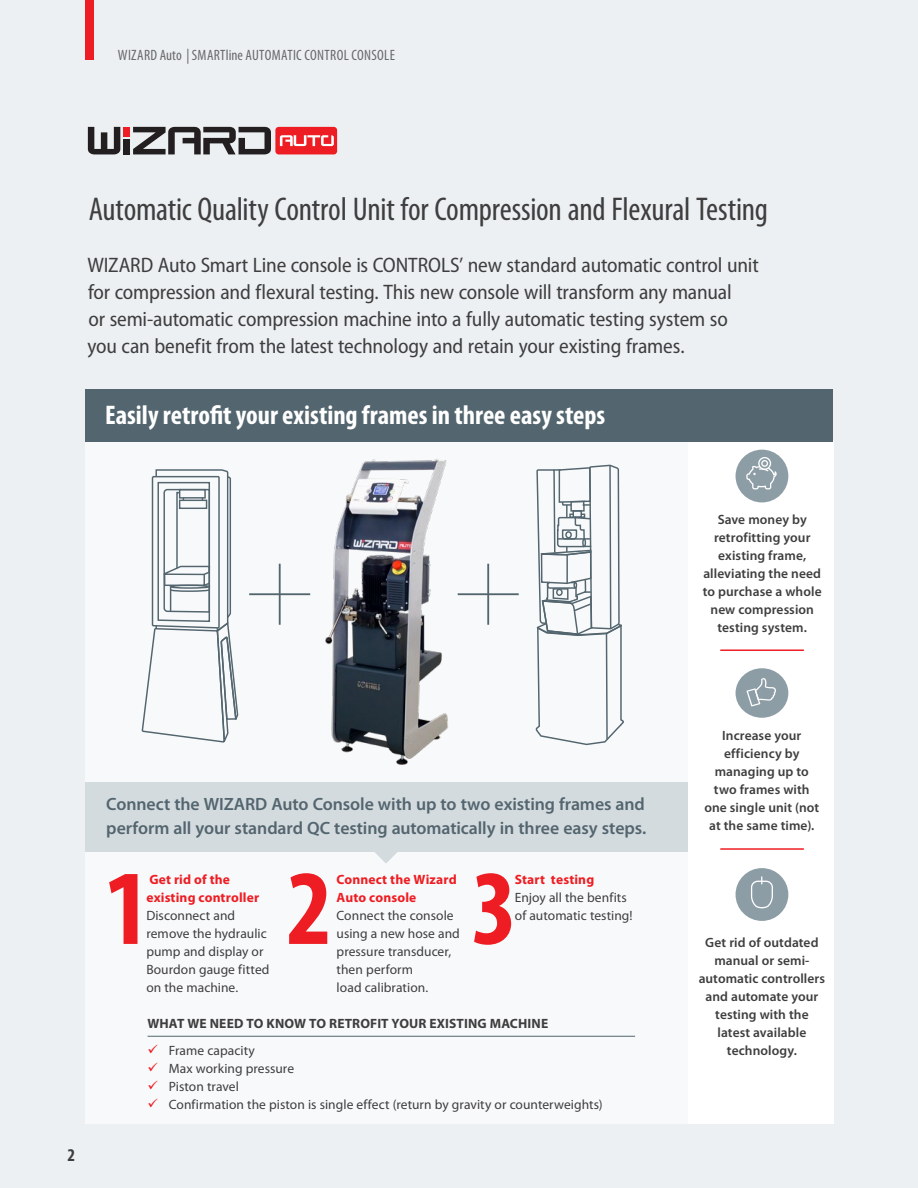
<style>
.page{position:relative;width:918px;height:1188px;background:#edf0f2}
.page>*{position:absolute;margin:0;border:0;box-sizing:border-box;transform-origin:0 0}
.Heading_2{font:condensed 33px "Myriad Pro";letter-spacing:-.005em;color:#3e3e3f}
.running_head{font:700 condensed 27px "Myriad Pro";color:#fff}
.Heading_4{font:semi-condensed 21px/27px "Myriad Pro";letter-spacing:-.01em;color:#3e3e3f}
.t1{font:700 condensed 18px "Myriad Pro";color:#3e3e3f}
.body-sub-head{font:600 17.85px/24.3px "Myriad Pro";letter-spacing:-.005em;color:#53656e}
.t2{font:condensed 15px "Myriad Pro";letter-spacing:.02em;color:#69696c}
.body_copy{font:13.5px/18px "Myriad Pro";letter-spacing:.005em;color:#3e3e3f}
.body_copy-2{font:600 13.5px/18px "Myriad Pro";letter-spacing:.005em;color:#3e3e3f;text-align:center}
.features{font:700 13.5px "Myriad Pro";letter-spacing:.01em;color:#3e3e3f}
.s1{font-weight:700;color:#ee1d23}
</style>
<div class="page">
<div style="left:85px;top:406px;width:621px;height:718px;background:#f8f9fa"></div>
<img style="left:278px;top:458px;width:205px;height:306px">
<svg style="left:141px;top:469px;width:98px;height:274px"></svg>
<svg style="left:535px;top:464px;width:89px;height:282px"></svg>
<hr style="left:279px;top:564px;width:2px;height:61px;background:#53656e">
<hr style="left:249px;top:593px;width:61px;height:2px;background:#53656e">
<hr style="left:487px;top:564px;width:2px;height:61px;background:#53656e">
<hr style="left:458px;top:593px;width:61px;height:2px;background:#53656e">
<div style="left:85px;top:782px;width:605px;height:69px;background:#d4dbdf"></div>
<div style="left:688px;top:440px;width:145px;height:684px;background:#fff"></div>
<div style="left:124px;top:139px;width:6px;height:15px;background:#231f20"></div>
<svg style="left:88px;top:127px;width:32px;height:27px"></svg>
<svg style="left:133px;top:127px;width:138px;height:27px"></svg>
<div style="left:124px;top:127px;width:6px;height:9px;background:#ee1d23"></div>
<div style="left:275px;top:127px;width:62px;height:27px;background:#ee1d23;border-radius:3px"></div>
<svg style="left:280px;top:135px;width:54px;height:11px"></svg>
<hr style="left:720px;top:649px;width:84px;height:2px;background:#ee1d23">
<hr style="left:720px;top:848px;width:84px;height:2px;background:#ee1d23">
<div style="left:736px;top:450px;width:52px;height:52px;background:#8d9da6;border-radius:50%"></div>
<svg style="left:746px;top:457px;width:31px;height:32px"></svg>
<div style="left:736px;top:668px;width:52px;height:50px;background:#8d9da6;border-radius:50%"></div>
<svg style="left:746px;top:678px;width:30px;height:28px"></svg>
<div style="left:736px;top:868px;width:52px;height:53px;background:#8d9da6;border-radius:50%"></div>
<svg style="left:751px;top:876px;width:22px;height:32px"></svg>
<svg style="left:360px;top:851px;width:52px;height:12px"></svg>
<div style="left:85px;top:389px;width:748px;height:53px;background:#53656e"></div>
<svg style="left:109px;top:874px;width:29px;height:70px"></svg>
<svg style="left:289px;top:873px;width:38px;height:71px"></svg>
<svg style="left:474px;top:873px;width:37px;height:72px"></svg>
<hr style="left:148px;top:1036px;width:487px;height:1px;background:#53656e">
<div style="left:85px;top:0;width:9px;height:60px;background:#ee1d23"></div>
<p class="t2" style="left:118px;top:47px;width:279px">WIZARD Auto | SMARTline AUTOMATIC CONTROL CONSOLE</p>
<p class="Heading_2" style="left:89px;top:191px;width:681px">Automatic Quality Control Unit for Compression and Flexural Testing</p>
<p class="Heading_4" style="left:87px;top:251px;width:673px">WIZARD Auto Smart Line console is CONTROLS’ new standard automatic control unit for compression and flexural testing. This new console will transform any manual<br>or semi-automatic compression machine into a fully automatic testing system so you can benefit from the latest technology and retain your existing frames.</p>
<p class="running_head" style="left:105px;top:400px;width:502px">Easily retrofit your existing frames in three easy steps</p>
<p class="body_copy-2" style="left:703px;top:510px;width:120px">Save money by retrofitting your existing frame, alleviating the need to purchase a whole new compression testing system.</p>
<h3 class="t1" style="left:68px;top:1145px;width:9px">2</h3>
<p class="body-sub-head" style="left:106px;top:792px;width:542px">Connect the WIZARD Auto Console with up to two existing frames and perform all your standard QC testing automatically in three easy steps.</p>
<p class="body_copy" style="left:146px;top:870px;width:125px"><span class="s1">Get rid of the existing controller<br></span>Disconnect and remove the hydraulic pump and display or<br>Bourdon gauge fitted on the machine.</p>
<p class="body_copy" style="left:337px;top:870px;width:125px"><span class="s1">Connect the Wizard<br>Auto console<br></span>Connect the console using a new hose and pressure transducer, then perform<br>load calibration.</p>
<p class="body_copy" style="left:515px;top:870px;width:119px"><span class="s1">Start testing<br></span>Enjoy all the benfits of automatic testing!</p>
<p class="features" style="left:148px;top:1015px;width:402px">WHAT WE NEED TO KNOW TO RETROFIT YOUR EXISTING MACHINE</p>
<p class="body_copy" style="left:169px;top:1041px;width:88px">Frame capacity</p>
<p class="body_copy" style="left:169px;top:1059px;width:127px">Max working pressure</p>
<p class="body_copy" style="left:169px;top:1077px;width:72px">Piston travel</p>
<p class="body_copy" style="left:169px;top:1095px;width:435px">Confirmation the piston is single effect (return by gravity or counterweights)</p>
<p class="body_copy-2" style="left:704px;top:726px;width:116px">Increase your efficiency by managing up to two frames with one single unit (not at the same time).</p>
<p class="body_copy-2" style="left:699px;top:933px;width:128px">Get rid of outdated manual or semi&shy;automatic controllers and automate your testing with the latest available technology.</p>
</div>
